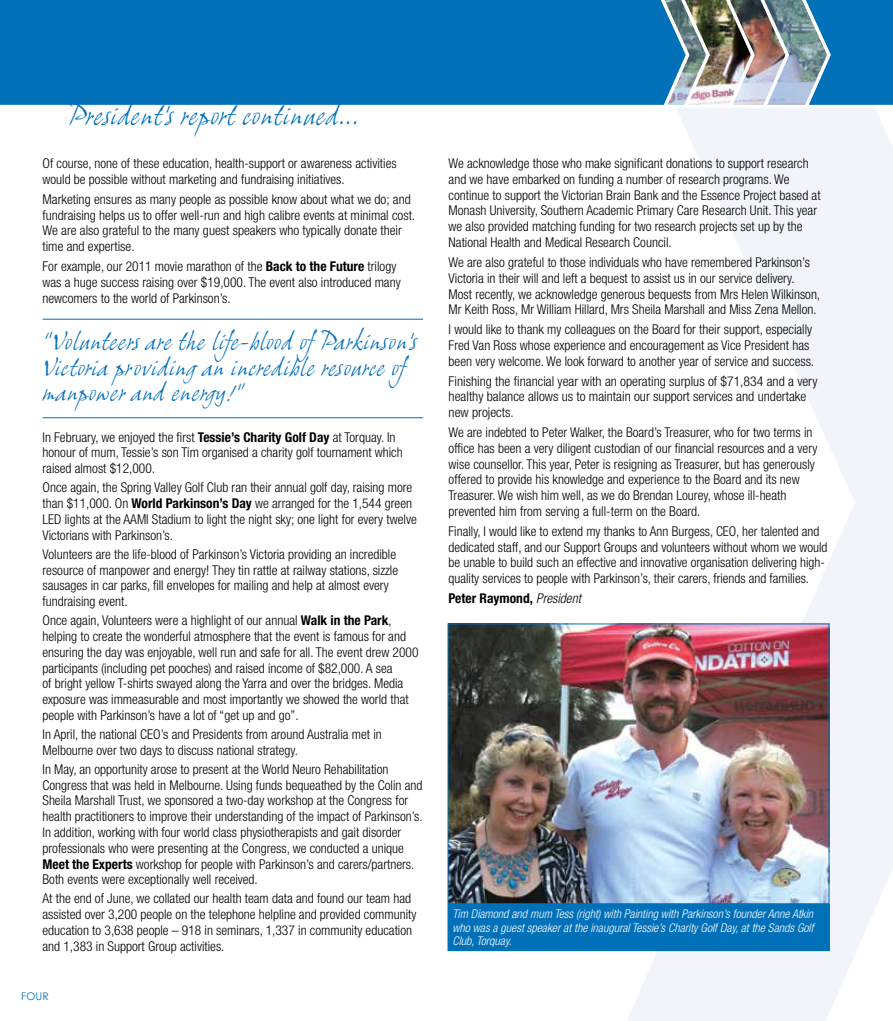
<style>
.page{position:relative;width:893px;height:1021px;background:#fff}
.page>*{position:absolute;margin:0;border:0;box-sizing:border-box;transform-origin:0 0}
.t1{font:italic 27px "Grimshaw Hand ITC";color:#0070b9}
.t2{font:italic 24px/25.5px "Grimshaw Hand ITC";letter-spacing:-.01em;color:#0070b9;text-align:justify}
.t3{font:300 condensed 13.5px/15.8px "Helvetica Neue LT";color:#000}
.t4{font:700 condensed 13.5px "Helvetica Neue LT";color:#000}
.t5{font:italic 300 condensed 12px/13.5px "Helvetica Neue LT";color:#fff;text-align:justify}
.t6{font:10.5px "Century Gothic";color:#0070b9}
.s1{font-weight:700}
.s2{font-weight:300;font-style:italic}
</style>
<div class="page">
<svg style="left:627px;top:110px;width:266px;height:910px;fill:#f1f4fa"></svg>
<div style="left:0;top:0;width:639px;height:105px;background:#0070b9"></div>
<img style="left:639px;top:0;width:254px;height:110px">
<hr style="left:43px;top:319px;width:380px;height:1px;background:#0070b9">
<hr style="left:43px;top:417px;width:380px;height:1px;background:#0070b9">
<img style="left:450px;top:625px;width:377px;height:277px">
<div style="left:448px;top:623px;width:381px;height:281px;border:1px solid #0070b9"></div>
<div style="left:448px;top:904px;width:381px;height:46px;background:#0070b9"></div>
<h1 class="t1" style="left:68px;top:99px;width:294px">President’s report continued...</h1>
<p class="t3" style="left:43px;top:155px;width:356px">Of course, none of these education, health-support or awareness activities would be possible without marketing and fundraising initiatives.</p>
<p class="t3" style="left:43px;top:191px;width:374px">Marketing ensures as many people as possible know about what we do; and fundraising helps us to offer well-run and high calibre events at minimal cost.<br>We are also grateful to the many guest speakers who typically donate their time and expertise.</p>
<p class="t3" style="left:43px;top:258px;width:360px">For example, our 2011 movie marathon of the <span class="s1">Back to the Future</span> trilogy was a huge success raising over $19,000. The event also introduced many newcomers to the world of Parkinson’s.</p>
<h2 class="t2" style="left:43px;top:328px;width:379px">“Volunteers are the life-blood ofParkinson’s Victoria providing an incredible resource of manpower and energy!”</h2>
<p class="t3" style="left:43px;top:429px;width:362px">In February, we enjoyed the first <span class="s1">Tessie’s Charity Golf Day</span> at Torquay. In honour of mum, Tessie’s son Tim organised a charity golf tournament which raised almost $12,000.</p>
<p class="t3" style="left:43px;top:479px;width:376px">Once again, the Spring Valley Golf Club ran their annual golf day, raising more than $11,000. On <span class="s1">World Parkinson’s Day</span> we arranged for the 1,544 green LED lights at the AAMI Stadium to light the night sky; one light for every twelve Victorians with Parkinson’s.</p>
<p class="t3" style="left:43px;top:546px;width:357px">Volunteers are the life-blood of Parkinson’s Victoria providing an incredible resource of manpower and energy! They tin rattle at railway stations, sizzle sausages in car parks, fill envelopes for mailing and help at almost every fundraising event.</p>
<p class="t3" style="left:43px;top:612px;width:377px">Once again, Volunteers were a highlight of our annual <span class="s1">Walk in the Park</span>, helping to create the wonderful atmosphere that the event is famous for and ensuring the day was enjoyable, well run and safe for all. The event drew 2000 participants (including pet pooches) and raised income of $82,000. A sea<br>of bright yellow T-shirts swayed along the Yarra and over the bridges. Media exposure was immeasurable and most importantly we showed the world that people with Parkinson’s have a lot of “get up and go”.</p>
<p class="t3" style="left:43px;top:726px;width:341px">In April, the national CEO’s and Presidents from around Australia met in<br>Melbourne over two days to discuss national strategy.</p>
<p class="t3" style="left:43px;top:761px;width:382px">In May, an opportunity arose to present at the World Neuro Rehabilitation Congress that was held in Melbourne. Using funds bequeathed by the Colin and Sheila Marshall Trust, we sponsored a two-day workshop at the Congress for health practitioners to improve their understanding of the impact of Parkinson’s.<br>In addition, working with four world class physiotherapists and gait disorder professionals who were presenting at the Congress, we conducted a unique <span class="s1">Meet the Experts</span> workshop for people with Parkinson’s and carers/partners.<br>Both events were exceptionally well received.</p>
<p class="t3" style="left:43px;top:890px;width:375px">At the end of June, we collated our health team data and found our team had assisted over 3,200 people on the telephone helpline and provided community education to 3,638 people – 918 in seminars, 1,337 in community education and 1,383 in Support Group activities.</p>
<p class="t6" style="left:21px;top:989px;width:29px">FOUR</p>
<p class="t3" style="left:449px;top:155px;width:374px">We acknowledge those who make significant donations to support research and we have embarked on funding a number of research programs. We continue to support the Victorian Brain Bank and the Essence Project based at Monash University, Southern Academic Primary Care Research Unit. This year we also provided matching funding for two research projects set up by the National Health and Medical Research Council.</p>
<p class="t3" style="left:449px;top:254px;width:373px">We are also grateful to those individuals who have remembered Parkinson’s Victoria in their will and left a bequest to assist us in our service delivery.<br>Most recently, we acknowledge generous bequests from Mrs Helen Wilkinson, Mr Keith Ross, Mr William Hillard, Mrs Sheila Marshall and Miss Zena Mellon.</p>
<p class="t3" style="left:449px;top:321px;width:367px">I would like to thank my colleagues on the Board for their support, especially<br>Fred Van Ross whose experience and encouragement as Vice President has been very welcome. We look forward to another year of service and success.</p>
<p class="t3" style="left:449px;top:373px;width:370px">Finishing the financial year with an operating surplus of $71,834 and a very healthy balance allows us to maintain our support services and undertake new projects.</p>
<p class="t3" style="left:449px;top:424px;width:370px">We are indebted to Peter Walker, the Board’s Treasurer, who for two terms in office has been a very diligent custodian of our financial resources and a very wise counsellor. This year, Peter is resigning as Treasurer, but has generously offered to provide his knowledge and experience to the Board and its new Treasurer. We wish him well, as we do Brendan Lourey, whose ill-heath prevented him from serving a full-term on the Board.</p>
<p class="t3" style="left:449px;top:523px;width:380px">Finally, I would like to extend my thanks to Ann Burgess, CEO, her talented and dedicated staff, and our Support Groups and volunteers without whom we would be unable to build such an effective and innovative organisation delivering high&shy;quality services to people with Parkinson’s, their carers, friends and families.</p>
<p class="t4" style="left:449px;top:590px;width:134px">Peter Raymond, <span class="s2">President</span></p>
<p class="t5" style="left:452px;top:907px;width:363px">Tim Diamond and mum Tess (right) with Painting with Parkinson’s founder Anne Atkin who was a guest speaker at the inaugural Tessie’s Charity Golf Day, at the Sands Golf Club, Torquay.</p>
</div>
